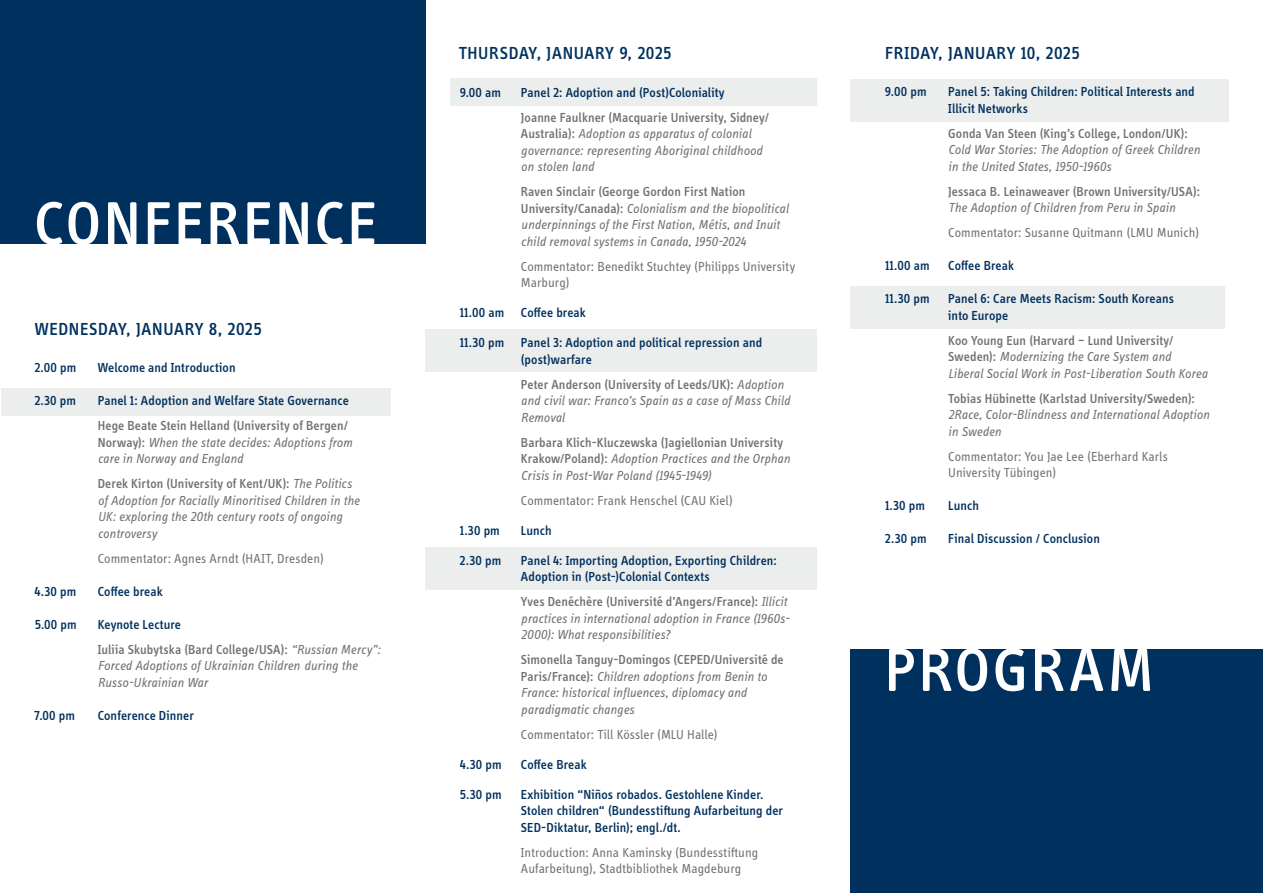
<style>
.page{position:relative;width:1263px;height:893px;background:#fff}
.page>*{position:absolute;margin:0;border:0;box-sizing:border-box;transform-origin:0 0}
.t1{font:500 63px "Info Display OT";letter-spacing:.045em;color:#fff}
.t2{font:500 18px "Info Display OT";letter-spacing:.03em;color:#00305e}
.t3{font:italic 13.5px/16.5px "Info Display OT";letter-spacing:.005em;color:#707172}
.t4{font:500 13.5px/16.5px "Info Display OT";letter-spacing:.01em;color:#00305e}
.t5{font:13.5px/16.5px "Info Display OT";letter-spacing:.005em;color:#707172}
.t6{font:500 13.5px/25px "Info Display OT";letter-spacing:.01em;color:#707172}
.s1{font-weight:500;font-style:normal}
.s2{color:#00305e}
.s3{font-weight:400;font-style:italic}
</style>
<div class="page">
<div style="left:450px;top:79px;width:366px;height:27px;background:#eceded"></div>
<div style="left:425px;top:547px;width:391px;height:43px;background:#eceded"></div>
<div style="left:425px;top:330px;width:391px;height:42px;background:#eceded"></div>
<div style="left:850px;top:286px;width:375px;height:42px;background:#eceded"></div>
<div style="left:851px;top:80px;width:378px;height:42px;background:#eceded"></div>
<div style="left:1px;top:389px;width:389px;height:27px;background:#eceded"></div>
<div style="left:0;top:0;width:425px;height:243px;background:#00305e"></div>
<div style="left:850px;top:649px;width:413px;height:244px;background:#00305e"></div>
<h1 class="t1" style="left:34px;top:186px;width:344px">CONFERENCE</h1>
<h2 class="t2" style="left:35px;top:318px;width:228px">WEDNESDAY, JANUARY 8, 2025</h2>
<p class="t4" style="left:34px;top:359px;width:43px">2.00 pm</p>
<p class="t4" style="left:98px;top:359px;width:139px">Welcome and Introduction</p>
<p class="t4" style="left:34px;top:392px;width:43px">2.30 pm</p>
<p class="t4" style="left:98px;top:392px;width:252px">Panel 1: Adoption and Welfare State Governance</p>
<p class="t3" style="left:98px;top:417px;width:256px"><span class="s1">Hege Beate Stein Helland (University of Bergen/<br>Norway):</span> When the state decides: Adoptions from care in Norway and England</p>
<p class="t3" style="left:98px;top:475px;width:263px"><span class="s1">Derek Kirton (University of Kent/UK):</span> The Politics of Adoption for Racially Minoritised Children in the UK: exploring the 20th century roots of ongoing controversy</p>
<p class="t5" style="left:98px;top:550px;width:228px">Commentator: Agnes Arndt (HAIT, Dresden)</p>
<p class="t4" style="left:35px;top:583px;width:43px">4.30 pm</p>
<p class="t4" style="left:98px;top:583px;width:66px">Coffee break</p>
<p class="t4" style="left:35px;top:616px;width:44px">5.00 pm</p>
<p class="t6" style="left:98px;top:612px;width:284px"><span class="s2">Keynote Lecture<br></span>Iuliia Skubytska (Bard College/USA): <span class="s3">“Russian Mercy”:</span></p>
<p class="t3" style="left:98px;top:657px;width:261px">Forced Adoptions of Ukrainian Children during the<br>Russo-Ukrainian War</p>
<p class="t4" style="left:34px;top:707px;width:42px">7.00 pm</p>
<p class="t4" style="left:98px;top:707px;width:98px">Conference Dinner</p>
<h2 class="t2" style="left:459px;top:43px;width:214px">THURSDAY, JANUARY 9, 2025</h2>
<p class="t4" style="left:460px;top:84px;width:43px">9.00 am</p>
<p class="t4" style="left:521px;top:84px;width:205px">Panel 2: Adoption and (Post)Coloniality</p>
<p class="t3" style="left:521px;top:109px;width:250px"><span class="s1">Joanne Faulkner (Macquarie University, Sidney/ Australia):</span> Adoption as apparatus of colonial governance: representing Aboriginal childhood on stolen land</p>
<p class="t3" style="left:521px;top:183px;width:269px"><span class="s1">Raven Sinclair (George Gordon First Nation University/Canada):</span> Colonialism and the biopolitical underpinnings of the First Nation, Métis, and Inuit child removal systems in Canada, 1950-2024</p>
<p class="t5" style="left:521px;top:258px;width:276px">Commentator: Benedikt Stuchtey (Philipps University<br>Marburg)</p>
<p class="t4" style="left:460px;top:304px;width:128px">11.00 am Coffee break</p>
<p class="t4" style="left:521px;top:334px;width:243px;text-indent:-61px">11.30 pm Panel 3: Adoption and political repression and (post)warfare</p>
<p class="t3" style="left:521px;top:376px;width:271px"><span class="s1">Peter Anderson (University of Leeds/UK):</span> Adoption and civil war: Franco’s Spain as a case of Mass Child<br>Removal</p>
<p class="t3" style="left:521px;top:434px;width:271px"><span class="s1">Barbara Klich-Kluczewska (Jagiellonian University<br>Krakow/Poland):</span> Adoption Practices and the Orphan<br>Crisis in Post-War Poland (1945-1949)</p>
<p class="t5" style="left:521px;top:492px;width:214px">Commentator: Frank Henschel (CAU Kiel)</p>
<p class="t4" style="left:460px;top:522px;width:42px">1.30 pm</p>
<p class="t4" style="left:521px;top:522px;width:32px">Lunch</p>
<p class="t4" style="left:460px;top:552px;width:43px">2.30 pm</p>
<p class="t4" style="left:521px;top:552px;width:257px">Panel 4: Importing Adoption, Exporting Children:<br>Adoption in (Post-)Colonial Contexts</p>
<p class="t3" style="left:521px;top:593px;width:270px"><span class="s1">Yves Denéchère (Université d’Angers/France):</span> Illicit practices in international adoption in France (1960s-<br>2000): What responsibilities?</p>
<p class="t3" style="left:521px;top:651px;width:264px"><span class="s1">Simonella Tanguy-Domingos (CEPED/Université de Paris/France):</span> Children adoptions from Benin to France: historical influences, diplomacy and paradigmatic changes</p>
<p class="t5" style="left:521px;top:726px;width:198px">Commentator: Till Kössler (MLU Halle)</p>
<p class="t4" style="left:460px;top:756px;width:43px">4.30 pm</p>
<p class="t4" style="left:521px;top:756px;width:67px">Coffee Break</p>
<p class="t4" style="left:460px;top:786px;width:43px">5.30 pm</p>
<p class="t4" style="left:521px;top:786px;width:264px">Exhibition “Niños robados. Gestohlene Kinder.<br>Stolen children“ (Bundesstiftung Aufarbeitung der<br>SED-Diktatur, Berlin); engl./dt.</p>
<p class="t5" style="left:521px;top:844px;width:239px">Introduction: Anna Kaminsky (Bundesstiftung<br>Aufarbeitung), Stadtbibliothek Magdeburg</p>
<h2 class="t2" style="left:885px;top:42px;width:196px">FRIDAY, JANUARY 10, 2025</h2>
<p class="t4" style="left:885px;top:83px;width:43px">9.00 pm</p>
<p class="t4" style="left:948px;top:83px;width:248px">Panel 5: Taking Children: Political Interests and<br>Illicit Networks</p>
<p class="t6" style="left:948px;top:121px;width:241px">Gonda Van Steen (King’s College, London/UK):</p>
<p class="t3" style="left:948px;top:141px;width:253px">Cold War Stories: The Adoption of Greek Children in the United States, 1950-1960s</p>
<p class="t6" style="left:948px;top:179px;width:253px">Jessaca B. Leinaweaver (Brown University/USA):</p>
<p class="t3" style="left:948px;top:199px;width:229px">The Adoption of Children from Peru in Spain</p>
<p class="t5" style="left:948px;top:224px;width:252px">Commentator: Susanne Quitmann (LMU Munich)</p>
<p class="t4" style="left:885px;top:257px;width:46px">11.00 am</p>
<p class="t4" style="left:948px;top:257px;width:67px">Coffee Break</p>
<p class="t4" style="left:885px;top:290px;width:46px">11.30 pm</p>
<p class="t4" style="left:948px;top:290px;width:227px">Panel 6: Care Meets Racism: South Koreans into Europe</p>
<p class="t3" style="left:948px;top:332px;width:261px"><span class="s1">Koo Young Eun (Harvard – Lund University/<br>Sweden):</span> Modernizing the Care System and<br>Liberal Social Work in Post-Liberation South Korea</p>
<p class="t6" style="left:948px;top:386px;width:248px">Tobias Hübinette (Karlstad University/Sweden):</p>
<p class="t3" style="left:948px;top:406px;width:263px">2Race, Color-Blindness and International Adoption in Sweden</p>
<p class="t5" style="left:948px;top:448px;width:221px">Commentator: You Jae Lee (Eberhard Karls<br>University Tübingen)</p>
<p class="t4" style="left:885px;top:497px;width:42px">1.30 pm</p>
<p class="t4" style="left:948px;top:497px;width:32px">Lunch</p>
<p class="t4" style="left:885px;top:530px;width:43px">2.30 pm</p>
<p class="t4" style="left:948px;top:530px;width:153px">Final Discussion / Conclusion</p>
<h1 class="t1" style="left:885px;top:632px;width:271px">PROGRAM</h1>
</div>
